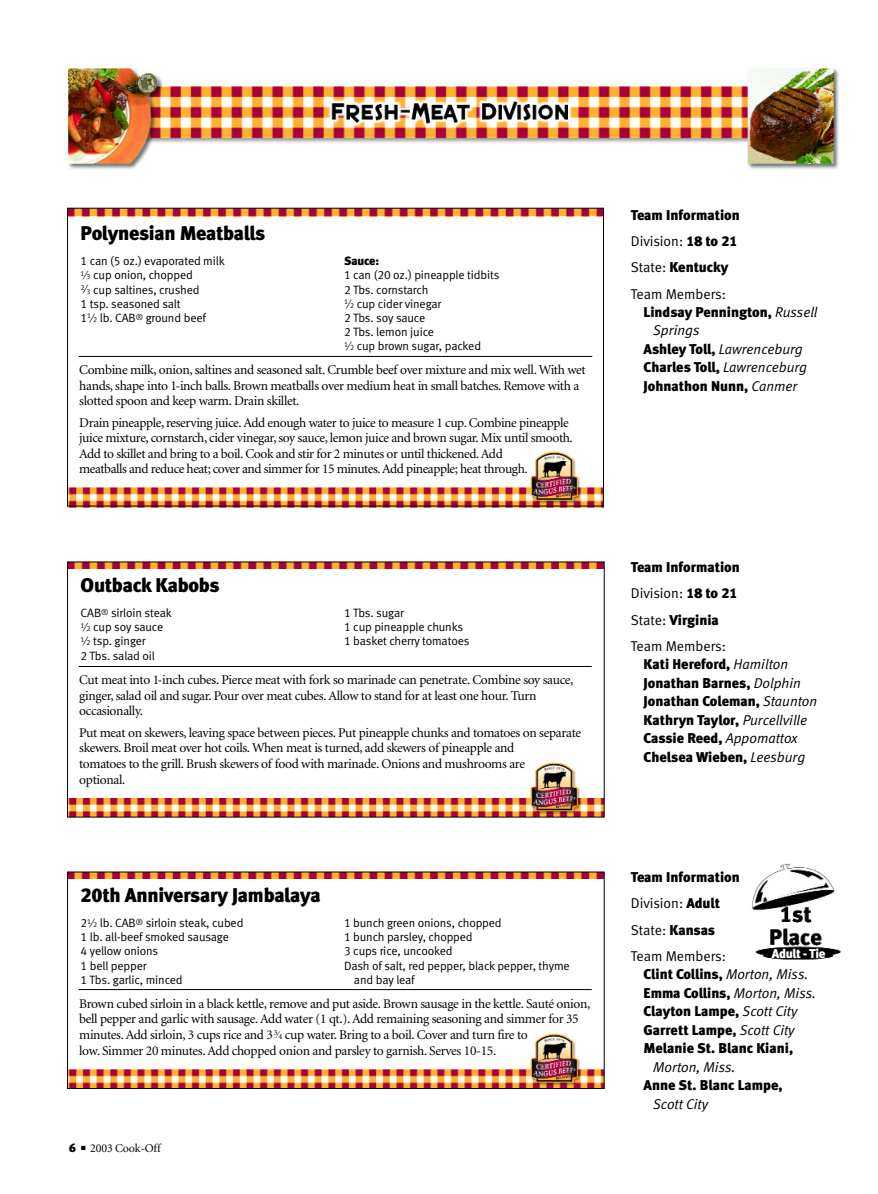
<style>
.page{position:relative;width:878px;height:1194px;background:#fff}
.page>*{position:absolute;margin:0;border:0;box-sizing:border-box;transform-origin:0 0}
.t1{font:19.8px "Meta Black LF";letter-spacing:-.01em;color:#000}
.t2{font:14.25px/18.5px "Meta Black LF";color:#000}
.t3{font:14.25px/26.2px "Meta Normal LF";color:#000}
.t4{font:italic 14.25px/18.5px "Meta Normal LF";color:#000}
.t5{font:13.5px/15.6px "Minion";letter-spacing:-.025em;color:#000}
.t6{font:12.75px "Meta Black LF";letter-spacing:-.03em;color:#fff}
.t7{font:12px/14.2px "Meta Normal LF";letter-spacing:-.01em;color:#000}
.t8{font:12px "Minion";letter-spacing:-.015em;color:#000}
.t9{font:12px "Meta Black LF";letter-spacing:-.01em;color:#000}
.s1{font-size:9.6px}
.s2{font-size:7.2px}
.s3{font-size:10.8px}
.s4{font-size:8.1px}
.s5{font-family:"Meta Black LF"}
.s6{font-family:"Meta Normal LF"}
.s7{font-family:"Meta Normal LF";font-style:italic}
.s8{font-family:"Meta Black LF";font-style:normal}
</style>
<div class="page">
<img style="left:69px;top:762px;width:533px;height:53px">
<img style="left:69px;top:564px;width:533px;height:5px">
<hr style="left:79px;top:666px;width:512px;height:1px;background:#000">
<img style="left:65px;top:68px;width:774px;height:101px">
<img style="left:67px;top:451px;width:537px;height:57px">
<img style="left:69px;top:210px;width:533px;height:6px">
<hr style="left:79px;top:356px;width:513px;height:1px;background:#000">
<div style="left:67px;top:208px;width:537px;height:298px;border:1px solid #000"></div>
<svg style="left:78px;top:989px;width:514px;height:2px"></svg>
<img style="left:69px;top:1033px;width:533px;height:54px">
<div style="left:79px;top:874px;width:513px;height:116px;background:#fff"></div>
<img style="left:69px;top:874px;width:533px;height:5px">
<hr style="left:79px;top:989px;width:512px;height:1px;background:#000">
<div style="left:67px;top:872px;width:537px;height:217px;border:1px solid #000"></div>
<img style="left:752px;top:863px;width:89px;height:97px">
<h1 class="t1" style="left:81px;top:226px;width:186px">Polynesian Meatballs</h1>
<p class="t7" style="left:81px;top:255px;width:146px">1 can (5 oz.) evaporated milk<br><sup>1</sup><span class="s1">⁄</span><span class="s2">3</span> cup onion, chopped<br><sup>2</sup><span class="s1">⁄</span><span class="s2">3</span> cup saltines, crushed<br>1 tsp. seasoned salt<br>1<sup>1</sup><span class="s1">⁄</span><span class="s2">2</span> lb. CAB<sup>®</sup> ground beef</p>
<p class="t9" style="left:344px;top:256px;width:37px">Sauce:</p>
<p class="t7" style="left:344px;top:269px;width:157px">1 can (20 oz.) pineapple tidbits<br>2 Tbs. cornstarch<br><sup>1</sup><span class="s1">⁄</span><span class="s2">2</span> cup cider vinegar<br>2 Tbs. soy sauce<br>2 Tbs. lemon juice<br><sup>1</sup><span class="s1">⁄</span><span class="s2">2</span> cup brown sugar, packed</p>
<p class="t5" style="left:79px;top:363px;width:508px">Combine milk, onion, saltines and seasoned salt. Crumble beef over mixture and mix well. With wet hands, shape into 1-inch balls. Brown meatballs over medium heat in small batches. Remove with a slotted spoon and keep warm. Drain skillet.</p>
<p class="t5" style="left:79px;top:416px;width:495px">Drain pineapple, reserving juice. Add enough water to juice to measure 1 cup. Combine pineapple juice mixture, cornstarch, cider vinegar, soy sauce, lemon juice and brown sugar. Mix until smooth.<br>Add to skillet and bring to a boil. Cook and stir for 2 minutes or until thickened. Add<br>meatballs and reduce heat; cover and simmer for 15 minutes.Add pineapple; heat through.</p>
<h1 class="t1" style="left:81px;top:578px;width:140px">Outback Kabobs</h1>
<p class="t7" style="left:81px;top:607px;width:93px">CAB<sup>®</sup> sirloin steak<br><sup>1</sup><span class="s1">⁄</span><span class="s2">2</span> cup soy sauce<br><sup>1</sup><span class="s1">⁄</span><span class="s2">2</span> tsp. ginger<br>2 Tbs. salad oil</p>
<p class="t7" style="left:344px;top:607px;width:127px">1 Tbs. sugar<br>1 cup pineapple chunks<br>1 basket cherry tomatoes</p>
<p class="t5" style="left:79px;top:673px;width:495px">Cut meat into 1-inch cubes. Pierce meat with fork so marinade can penetrate. Combine soy sauce, ginger, salad oil and sugar. Pour over meat cubes. Allow to stand for at least one hour. Turn occasionally.</p>
<p class="t5" style="left:79px;top:726px;width:503px">Put meat on skewers, leaving space between pieces. Put pineapple chunks and tomatoes on separate skewers. Broil meat over hot coils. When meat is turned, add skewers of pineapple and<br>tomatoes to the grill. Brush skewers of food with marinade. Onions and mushrooms are<br>optional.</p>
<h1 class="t1" style="left:81px;top:888px;width:241px">20th Anniversary Jambalaya</h1>
<p class="t7" style="left:81px;top:917px;width:164px">2<sup>1</sup><span class="s1">⁄</span><span class="s2">2</span> lb. CAB<sup>®</sup> sirloin steak, cubed<br>1 lb. all-beef smoked sausage<br>4 yellow onions<br>1 bell pepper<br>1 Tbs. garlic, minced</p>
<p class="t7" style="left:344px;top:917px;width:159px">1 bunch green onions, chopped</p>
<p class="t7" style="left:344px;top:931px;width:130px">1 bunch parsley, chopped</p>
<p class="t7" style="left:344px;top:945px;width:110px">3 cups rice, uncooked</p>
<p class="t7" style="left:344px;top:959px;width:227px">Dash of salt, red pepper, black pepper, thyme</p>
<p class="t7" style="left:354px;top:973px;width:62px">and bay leaf</p>
<p class="t5" style="left:79px;top:997px;width:512px">Brown cubed sirloin in a black kettle, remove and put aside. Brown sausage in the kettle. Sauté onion, bell pepper and garlic with sausage. Add water (1 qt.). Add remaining seasoning and simmer for 35 minutes. Add sirloin, 3 cups rice and 3<sup>3</sup><span class="s3">⁄</span><span class="s4">4</span> cup water. Bring to a boil. Cover and turn fire to<br>low. Simmer 20 minutes. Add chopped onion and parsley to garnish. Serves 10-15.</p>
<p class="t8" style="left:69px;top:1144px;width:93px"><span class="s5">6</span> ■ 2003 Cook-Off</p>
<p class="t2" style="left:630px;top:207px;width:110px">Team Information</p>
<p class="t3" style="left:630px;top:229px;width:108px">Division: <span class="s5">18 to 21</span></p>
<p class="t2" style="left:630px;top:259px;width:99px"><span class="s6">State:</span> Kentucky</p>
<p class="t3" style="left:630px;top:282px;width:97px">Team Members:</p>
<p class="t2" style="left:643px;top:304px;width:175px">Lindsay Pennington, <span class="s7">Russell</span></p>
<p class="t4" style="left:643px;top:322px;width:161px;text-indent:10px">Springs<br><span class="s8">Ashley Toll,</span> Lawrenceburg</p>
<p class="t2" style="left:643px;top:359px;width:165px">Charles Toll, <span class="s7">Lawrenceburg<br></span>Johnathon Nunn, <span class="s7">Canmer</span></p>
<p class="t2" style="left:630px;top:559px;width:110px">Team Information</p>
<p class="t3" style="left:630px;top:581px;width:108px">Division: <span class="s5">18 to 21</span></p>
<p class="t2" style="left:630px;top:612px;width:90px"><span class="s6">State:</span> Virginia</p>
<p class="t3" style="left:630px;top:634px;width:97px">Team Members:</p>
<p class="t2" style="left:643px;top:656px;width:175px">Kati Hereford, <span class="s7">Hamilton<br></span>Jonathan Barnes, <span class="s7">Dolphin<br></span>Jonathan Coleman, <span class="s7">Staunton<br></span>Kathryn Taylor, <span class="s7">Purcellville<br></span>Cassie Reed, <span class="s7">Appomattox<br></span>Chelsea Wieben, <span class="s7">Leesburg</span></p>
<p class="t2" style="left:630px;top:869px;width:110px">Team Information</p>
<p class="t3" style="left:630px;top:891px;width:97px">Division: <span class="s5">Adult<br></span>State: <span class="s5">Kansas<br></span>Team Members:</p>
<p class="t2" style="left:643px;top:966px;width:174px">Clint Collins, <span class="s7">Morton, Miss.<br></span>Emma Collins, <span class="s7">Morton, Miss.<br></span>Clayton Lampe, <span class="s7">Scott City<br></span>Garrett Lampe, <span class="s7">Scott City<br></span>Melanie St. Blanc Kiani,</p>
<p class="t4" style="left:653px;top:1059px;width:84px">Morton, Miss.</p>
<p class="t2" style="left:643px;top:1077px;width:141px">Anne St. Blanc Lampe,</p>
<p class="t4" style="left:653px;top:1096px;width:56px">Scott City</p>
<p class="t6" style="left:771px;top:949px;width:55px">Adult - Tie</p>
</div>
